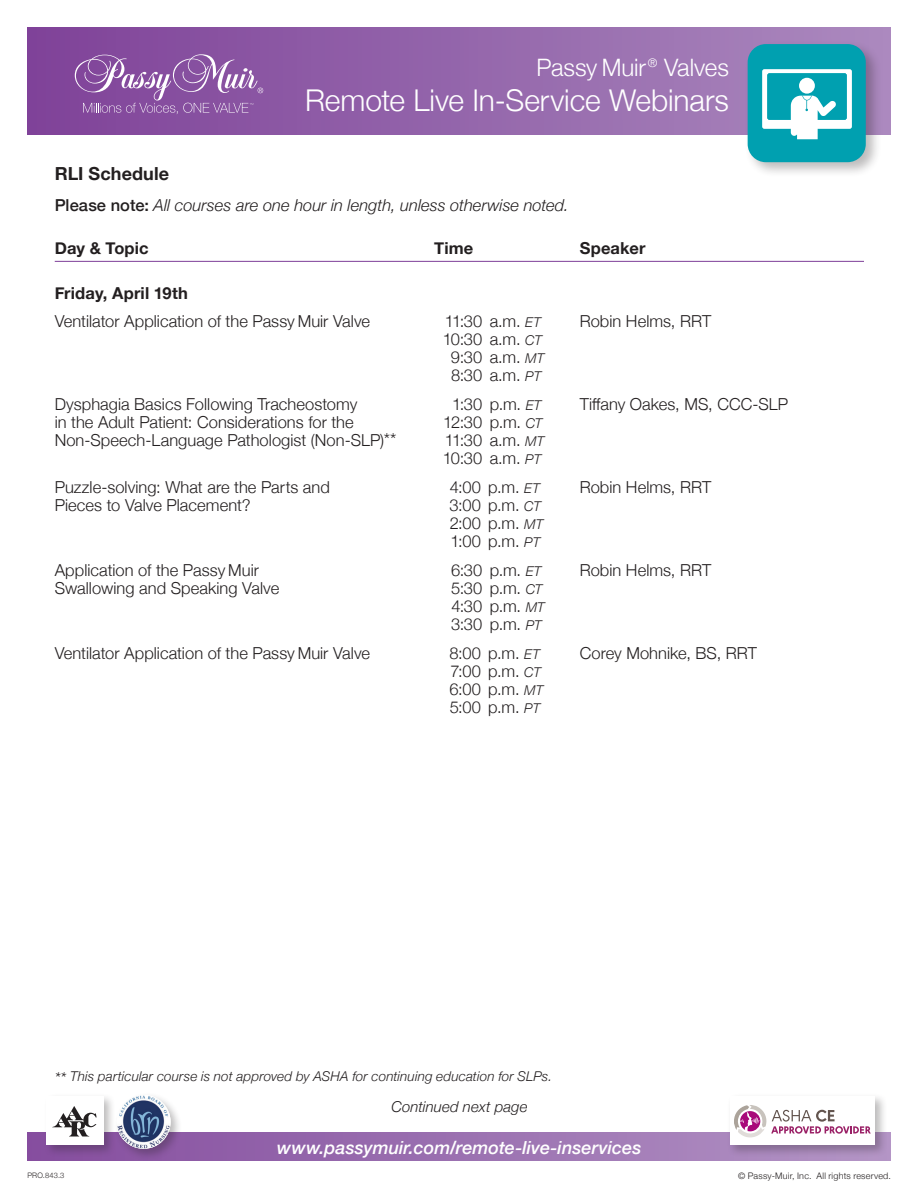
<style>
.page{position:relative;width:918px;height:1188px;background:#fff}
.page>*{position:absolute;margin:0;border:0;box-sizing:border-box;transform-origin:0 0}
.t1{font:300 30px "Helvetica Neue";letter-spacing:-.005em;color:#fff}
.t2{font:300 24px "Helvetica Neue";letter-spacing:-.005em;color:#fff}
.t3{font:italic 500 18px "Helvetica Neue";color:#fff}
.t4{font:700 18px "Helvetica Neue";letter-spacing:.005em;color:#231f20}
.t5{font:300 16.5px/18px "Helvetica Neue";color:#231f20}
.t6{font:italic 300 16.5px "Helvetica Neue";color:#231f20}
.t7{font:700 16.5px "Helvetica Neue";letter-spacing:.01em;color:#231f20}
.t8{font:italic 300 15px "Helvetica Neue";letter-spacing:.005em;color:#231f20}
.t9{font:italic 300 13.5px "Helvetica Neue";letter-spacing:.01em;color:#231f20}
.t10{font:300 9px "Helvetica Neue";letter-spacing:.025em;color:#231f20}
.t11{font:300 7.5px "Helvetica Neue";letter-spacing:.02em;color:#231f20}
.s1{font-weight:500;font-style:normal}
.s2{font-style:italic;font-size:13.5px}
.s3{font-size:18px}
.s4{font-size:16.5px}
</style>
<div class="page">
<div style="left:27px;top:1132px;width:864px;height:29px;background:linear-gradient(to right,#844d9e,#b395c5)"></div>
<div style="left:27px;top:27px;width:864px;height:108px;background:linear-gradient(to right,#7e4298,#ab89be)"></div>
<svg style="left:75px;top:54px;width:188px;height:60px"></svg>
<div style="left:744px;top:41px;width:138px;height:137px;background:#231f20;opacity:.3"></div>
<div style="left:748px;top:44px;width:118px;height:118px;background:#00a0b0;border-radius:18px"></div>
<svg style="left:762px;top:69px;width:90px;height:70px"></svg>
<hr style="left:55px;top:261px;width:809px;height:1px;background:#7e3e98">
<div style="left:727px;top:1093px;width:160px;height:64px;background:#231f20;opacity:.3"></div>
<div style="left:730px;top:1096px;width:145px;height:49px;background:#fff"></div>
<svg style="left:734px;top:1105px;width:136px;height:32px"></svg>
<div style="left:43px;top:1093px;width:73px;height:64px;background:#231f20;opacity:.3"></div>
<div style="left:46px;top:1096px;width:58px;height:49px;background:#fff"></div>
<svg style="left:52px;top:1106px;width:45px;height:30px"></svg>
<div style="left:114px;top:1092px;width:69px;height:69px;background:#231f20;opacity:.3"></div>
<img style="left:117px;top:1095px;width:54px;height:54px;border-radius:27px">
<p class="t2" style="left:536px;top:48px;width:194px">Passy Muir <sup>®</sup> Valves</p>
<p class="t1" style="left:305px;top:76px;width:425px">Remote Live In-Service Webinars</p>
<p class="t4" style="left:55px;top:159px;width:116px">RLI Schedule</p>
<p class="t6" style="left:55px;top:192px;width:515px"><span class="s1">Please note:</span> All courses are one hour in length, unless otherwise noted.</p>
<p class="t7" style="left:55px;top:235px;width:95px">Day &amp; Topic</p>
<p class="t7" style="left:434px;top:235px;width:41px">Time</p>
<p class="t7" style="left:580px;top:235px;width:67px">Speaker</p>
<p class="t7" style="left:55px;top:280px;width:135px">Friday, April 19th</p>
<p class="t5" style="left:55px;top:311px;width:317px">Ventilator Application of the Passy Muir Valve</p>
<p class="t5" style="left:445px;top:311px;width:98px">11:30 a.m. <span class="s2">ET</span></p>
<p class="t5" style="left:580px;top:311px;width:133px">Robin Helms, RRT</p>
<p class="t5" style="left:443px;top:329px;width:103px;text-align:center">10:30 a.m. <span class="s2">CT<br></span>9:30 a.m. <span class="s2">MT<br></span>8:30 a.m. <span class="s2">PT</span></p>
<p class="t5" style="left:55px;top:394px;width:304px">Dysphagia Basics Following Tracheostomy</p>
<p class="t5" style="left:452px;top:394px;width:91px">1:30 p.m. <span class="s2">ET</span></p>
<p class="t5" style="left:580px;top:394px;width:210px">Tiffany Oakes, MS, CCC-SLP</p>
<p class="t5" style="left:55px;top:412px;width:301px">in the Adult Patient: Considerations for the</p>
<p class="t5" style="left:443px;top:412px;width:101px">12:30 p.m. <span class="s2">CT</span></p>
<p class="t5" style="left:55px;top:430px;width:343px">Non-Speech-Language Pathologist (Non-SLP)<span class="s3">**</span></p>
<p class="t5" style="left:443px;top:430px;width:103px">11:30 a.m. <span class="s2">MT<br></span>10:30 a.m. <span class="s2">PT</span></p>
<p class="t5" style="left:55px;top:477px;width:277px">Puzzle-solving: What are the Parts and</p>
<p class="t5" style="left:450px;top:477px;width:92px">4:00 p.m. <span class="s2">ET</span></p>
<p class="t5" style="left:580px;top:477px;width:133px">Robin Helms, RRT</p>
<p class="t5" style="left:55px;top:495px;width:198px">Pieces to Valve Placement?</p>
<p class="t5" style="left:450px;top:495px;width:95px">3:00 p.m. <span class="s2">CT<br></span>2:00 p.m. <span class="s2">MT<br></span>1:00 p.m. <span class="s2">PT</span></p>
<p class="t5" style="left:55px;top:560px;width:206px">Application of the Passy Muir</p>
<p class="t5" style="left:451px;top:560px;width:92px">6:30 p.m. <span class="s2">ET</span></p>
<p class="t5" style="left:580px;top:560px;width:133px">Robin Helms, RRT</p>
<p class="t5" style="left:55px;top:578px;width:226px">Swallowing and Speaking Valve</p>
<p class="t5" style="left:451px;top:578px;width:95px">5:30 p.m. <span class="s2">CT<br></span>4:30 p.m. <span class="s2">MT<br></span>3:30 p.m. <span class="s2">PT</span></p>
<p class="t5" style="left:55px;top:643px;width:317px">Ventilator Application of the Passy Muir Valve</p>
<p class="t5" style="left:450px;top:643px;width:92px">8:00 p.m. <span class="s2">ET</span></p>
<p class="t5" style="left:580px;top:643px;width:179px">Corey Mohnike, BS, RRT</p>
<p class="t5" style="left:450px;top:661px;width:95px">7:00 p.m. <span class="s2">CT<br></span>6:00 p.m. <span class="s2">MT<br></span>5:00 p.m. <span class="s2">PT</span></p>
<p class="t9" style="left:55px;top:1065px;width:499px"><span class="s4">**</span> This particular course is not approved by ASHA for continuing education for SLPs.</p>
<p class="t8" style="left:391px;top:1094px;width:138px">Continued next page</p>
<p class="t11" style="left:28px;top:1169px;width:38px">PRO.843.3</p>
<p class="t3" style="left:277px;top:1132px;width:366px">www.passymuir.com/remote-live-inservices</p>
<p class="t10" style="left:738px;top:1168px;width:154px">© Passy-Muir, Inc. All rights reserved.</p>
</div>
